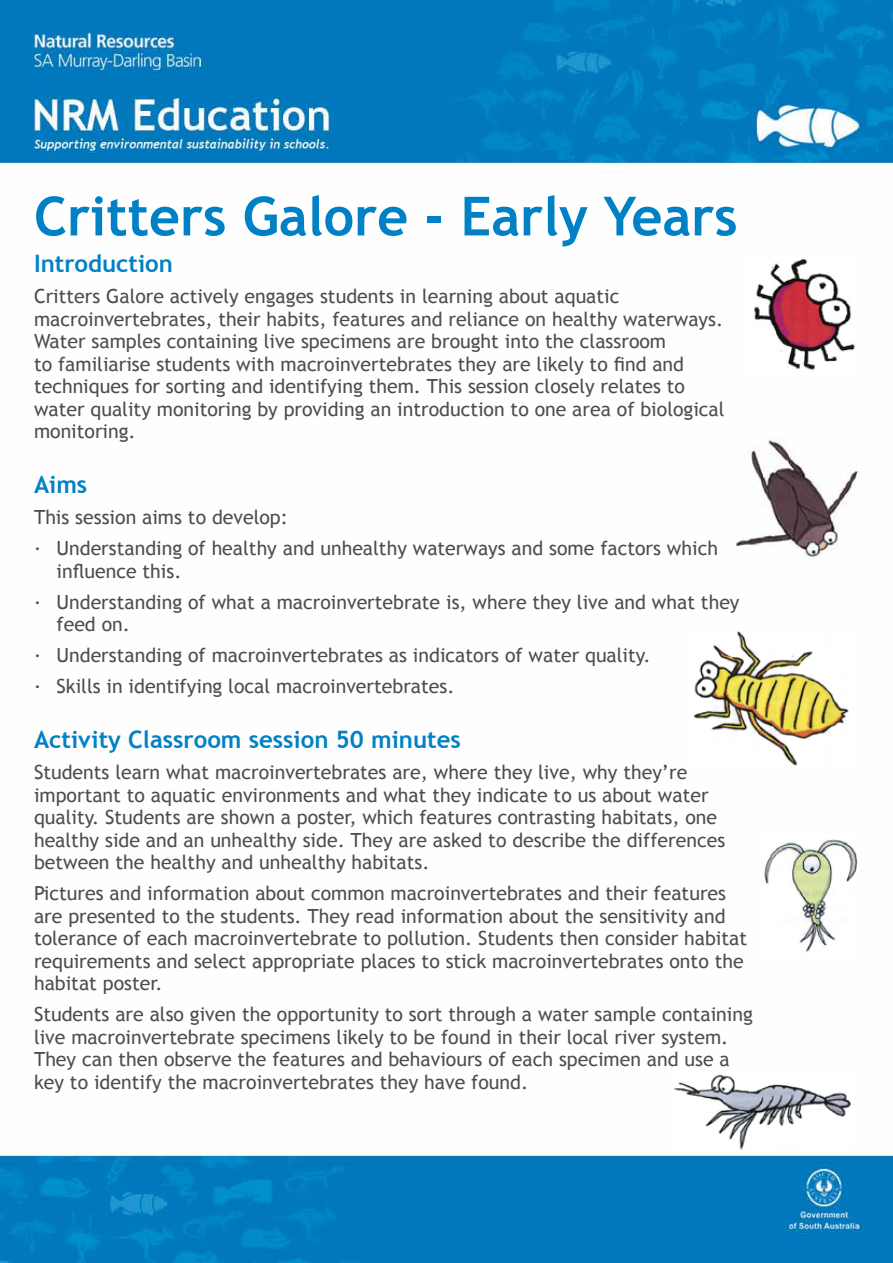
<style>
.page{position:relative;width:893px;height:1263px;background:#fff}
.page>*{position:absolute;margin:0;border:0;box-sizing:border-box;transform-origin:0 0}
.t1{font:700 54px "Trebuchet MS";color:#0081c6}
.t2{font:700 24px "Trebuchet MS";color:#0081c6}
.t3{font:19.5px/22.5px "Trebuchet MS";color:#4d4d4d}
</style>
<div class="page">
<img style="left:0;top:0;width:893px;height:1263px">
<img style="left:762px;top:835px;width:97px;height:122px">
<img style="left:688px;top:629px;width:171px;height:136px">
<img style="left:736px;top:438px;width:123px;height:121px">
<img style="left:748px;top:255px;width:111px;height:119px">
<img style="left:672px;top:1073px;width:181px;height:77px">
<h1 class="t1" style="left:34px;top:182px;width:705px">Critters Galore - Early Years</h1>
<p class="t2" style="left:34px;top:249px;width:140px">Introduction</p>
<p class="t3" style="left:34px;top:285px;width:692px">Critters Galore actively engages students in learning about aquatic macroinvertebrates, their habits, features and reliance on healthy waterways.<br>Water samples containing live specimens are brought into the classroom<br>to familiarise students with macroinvertebrates they are likely to find and techniques for sorting and identifying them. This session closely relates to water quality monitoring by providing an introduction to one area of biological monitoring.</p>
<p class="t2" style="left:34px;top:470px;width:55px">Aims</p>
<p class="t3" style="left:34px;top:502px;width:685px;line-height:31px">This session aims to develop:<br>· Understanding of healthy and unhealthy waterways and some factors which</p>
<p class="t3" style="left:34px;top:556px;width:707px;line-height:31px;text-indent:23px">influence this.<br>· Understanding of what a macroinvertebrate is, where they live and what they</p>
<p class="t3" style="left:34px;top:609px;width:618px;line-height:31px;text-indent:23px">feed on.<br>· Understanding of macroinvertebrates as indicators of water quality. · Skills in identifying local macroinvertebrates.</p>
<p class="t2" style="left:34px;top:725px;width:428px">Activity Classroom session 50 minutes</p>
<p class="t3" style="left:34px;top:761px;width:693px">Students learn what macroinvertebrates are, where they live, why they’re important to aquatic environments and what they indicate to us about water quality. Students are shown a poster, which features contrasting habitats, one healthy side and an unhealthy side. They are asked to describe the differences between the healthy and unhealthy habitats.</p>
<p class="t3" style="left:34px;top:882px;width:715px">Pictures and information about common macroinvertebrates and their features are presented to the students. They read information about the sensitivity and tolerance of each macroinvertebrate to pollution. Students then consider habitat requirements and select appropriate places to stick macroinvertebrates onto the habitat poster.</p>
<p class="t3" style="left:34px;top:1003px;width:720px">Students are also given the opportunity to sort through a water sample containing live macroinvertebrate specimens likely to be found in their local river system.<br>They can then observe the features and behaviours of each specimen and use a key to identify the macroinvertebrates they have found.</p>
</div>
